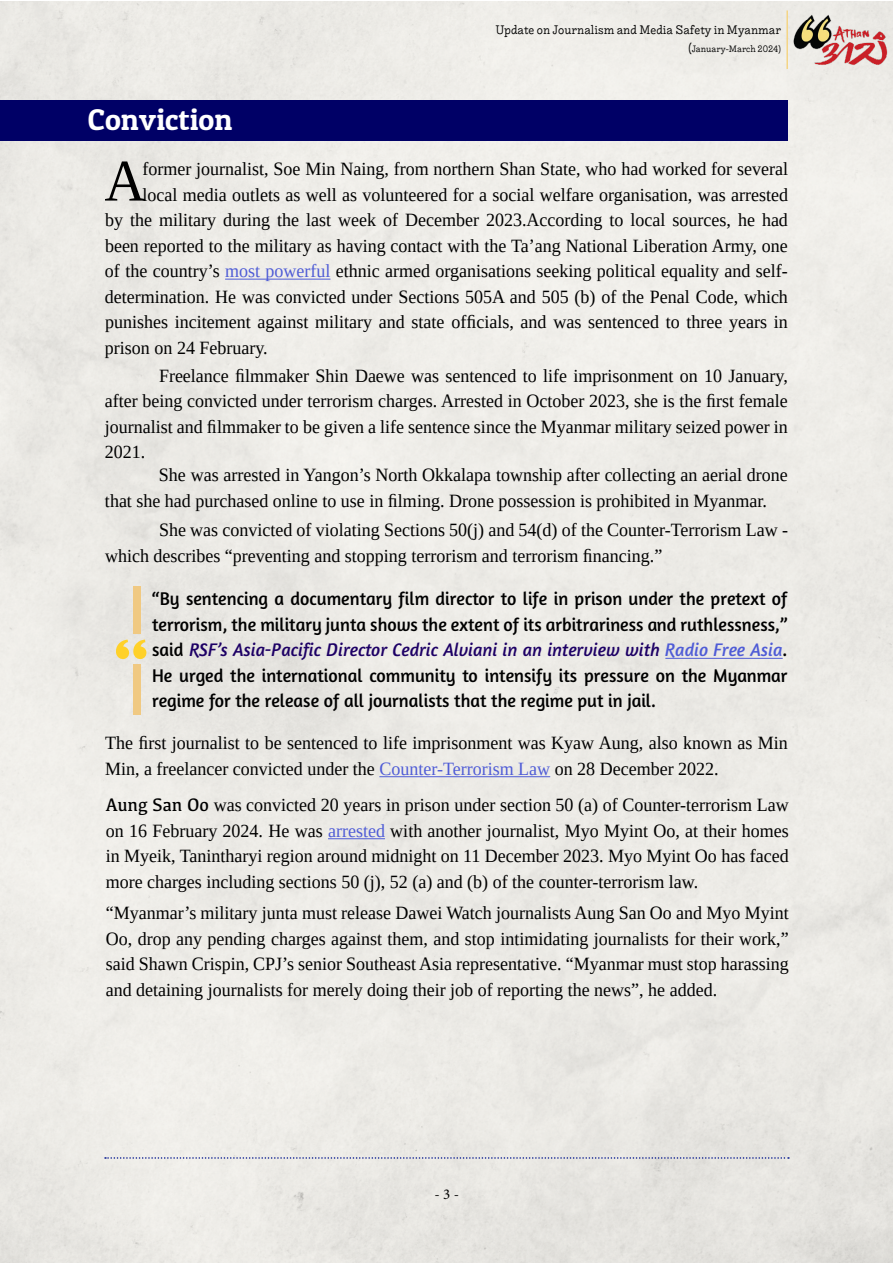
<style>
.page{position:relative;width:893px;height:1263px;background:#fff}
.page>*{position:absolute;margin:0;border:0;box-sizing:border-box;transform-origin:0 0}
.t1{font:59.25px "Liberation Serif";color:#000;scale:.96 1}
.t2{font:30px "Myanmar Tagu";color:#fff}
.t3{font:18.75px/25.5px "Liberation Serif";color:#000;text-align:justify;scale:.96 1}
.t4{font:18.75px/25.5px "Amaranth";color:#000;text-align:justify;scale:.96 1}
.t5{font:15px "Minion Pro";color:#000}
.t6{font:12px "Liebe Ruth";color:#000}
.t7{font:9px "Liebe Ruth";color:#000}
.s1{font-size:12px}
.s2{color:#4f5cd6}
.s3{font-style:italic;color:#1d0065}
.s4{font-style:italic;color:#4f5cd6}
.s5{font-family:"Kefa"}
</style>
<div class="page">
<svg style="left:105px;top:1157px;width:684px;height:2px"></svg>
<img style="left:791px;top:10px;width:98px;height:59px">
<hr style="left:786px;top:11px;width:2px;height:58px;background:#f5d586">
<div style="left:0;top:100px;width:788px;height:41px;background:#006"></div>
<hr style="left:225px;top:279px;width:105px;height:1px;background:#4f5cd6">
<hr style="left:328px;top:838px;width:57px;height:1px;background:#4f5cd6">
<hr style="left:379px;top:776px;width:171px;height:1px;background:#4f5cd6">
<hr style="left:665px;top:658px;width:118px;height:1px;background:#4f5cd6">
<div style="left:134px;top:586px;width:7px;height:48px;background:#f0c982"></div>
<div style="left:134px;top:664px;width:7px;height:51px;background:#f0c982"></div>
<svg style="left:115px;top:639px;width:32px;height:20px"></svg>
<p class="t6" style="left:496px;top:22px;width:287px">Update on Journalism and Media Safety in Myanmar</p>
<p class="t7" style="left:688px;top:43px;width:94px"><span class="s1">(</span>January-March 2024)</p>
<h2 class="t2" style="left:88px;top:100px;width:146px">Conviction</h2>
<h1 class="t1" style="left:104px;top:142px;width:44px">A</h1>
<p class="t3" style="left:142px;top:156px;width:674px">former journalist, Soe Min Naing, from northern Shan State, who had worked for several</p>
<p class="t3" style="left:142px;top:181px;width:674px">local media outlets as well as volunteered for a social welfare organisation, was arrested</p>
<p class="t3" style="left:105px;top:207px;width:713px">by the military during the last week of December 2023.According to local sources, he had</p>
<p class="t3" style="left:105px;top:232px;width:713px">been reported to the military as having contact with the Ta’ang National Liberation Army, one</p>
<p class="t3" style="left:105px;top:258px;width:713px">of the country’s <span class="s2">most powerful</span> ethnic armed organisations seeking political equality and self-</p>
<p class="t3" style="left:105px;top:283px;width:713px">determination. He was convicted under Sections 505A and 505 (b) of the Penal Code, which</p>
<p class="t3" style="left:105px;top:309px;width:713px">punishes incitement against military and state officials, and was sentenced to three years in</p>
<p class="t3" style="left:105px;top:334px;width:171px">prison on 24 February.</p>
<p class="t3" style="left:105px;top:363px;width:713px;text-indent:54px">Freelance filmmaker Shin Daewe was sentenced to life imprisonment on 10 January, after being convicted under terrorism charges. Arrested in October 2023, she is the first female journalist and filmmaker to be given a life sentence since the Myanmar military seized power in 2021.</p>
<p class="t3" style="left:105px;top:462px;width:713px;text-indent:54px">She was arrested in Yangon’s North Okkalapa township after collecting an aerial drone that she had purchased online to use in filming. Drone possession is prohibited in Myanmar.</p>
<p class="t3" style="left:105px;top:517px;width:713px;text-indent:54px">She was convicted of violating Sections 50(j) and 54(d) of the Counter-Terrorism Law - which describes “preventing and stopping terrorism and terrorism financing.”</p>
<p class="t4" style="left:152px;top:586px;width:663px">“By sentencing a documentary film director to life in prison under the pretext of terrorism, the military junta shows the extent of its arbitrariness and ruthlessness,” said <span class="s3">RSF’s Asia-Pacific Director Cedric Alviani in an interview with</span> <span class="s4">Radio Free Asia</span>.<br>He urged the international community to intensify its pressure on the Myanmar regime for the release of all journalists that the regime put in jail.</p>
<p class="t3" style="left:105px;top:730px;width:713px">The first journalist to be sentenced to life imprisonment was Kyaw Aung, also known as Min<br>Min, a freelancer convicted under the <span class="s2">Counter-Terrorism Law</span> on 28 December 2022.</p>
<p class="t3" style="left:106px;top:792px;width:713px"><span class="s5">Aung San Oo</span> was convicted 20 years in prison under section 50 (a) of Counter-terrorism Law on 16 February 2024. He was <span class="s2">arrested</span> with another journalist, Myo Myint Oo, at their homes in Myeik, Tanintharyi region around midnight on 11 December 2023. Myo Myint Oo has faced more charges including sections 50 (j), 52 (a) and (b) of the counter-terrorism law.</p>
<p class="t3" style="left:106px;top:900px;width:713px">“Myanmar’s military junta must release Dawei Watch journalists Aung San Oo and Myo Myint Oo, drop any pending charges against them, and stop intimidating journalists for their work,” said Shawn Crispin, CPJ’s senior Southeast Asia representative. “Myanmar must stop harassing and detaining journalists for merely doing their job of reporting the news”, he added.</p>
<p class="t5" style="left:434px;top:1184px;width:26px">- 3 -</p>
</div>
